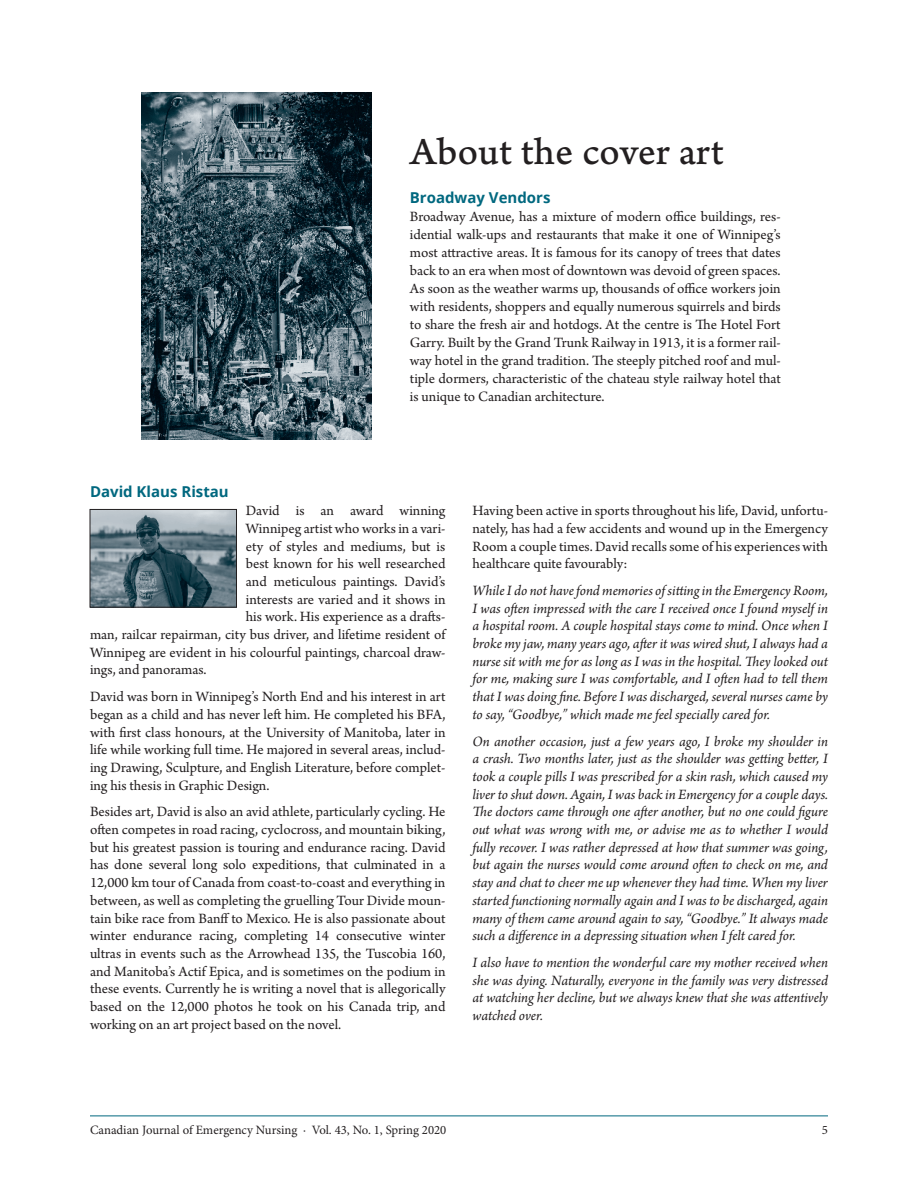
<style>
.page{position:relative;width:918px;height:1188px;background:#fff}
.page>*{position:absolute;margin:0;border:0;box-sizing:border-box;transform-origin:0 0}
.t1{font:40.5px "Arno Pro Caption";letter-spacing:-.005em;color:#231f20}
.t2{font:15px/17.7px "Arno Pro";color:#231f20;text-align:justify}
.t3{font:italic 15px/17.7px "Arno Pro";letter-spacing:-.005em;color:#231f20;text-align:justify}
.t4{font:700 15px "Open Sans";color:#00687f}
.t5{font:12.75px "Minion Pro";color:#231f20}
</style>
<div class="page">
<hr style="left:90px;top:1116px;width:738px;height:1px;background:#00687f">
<img style="left:92px;top:511px;width:143px;height:95px">
<div style="left:90px;top:509px;width:147px;height:99px;border:1px solid #231f20"></div>
<img style="left:142px;top:92px;width:230px;height:348px">
<p class="t4" style="left:90px;top:481px;width:140px">David Klaus Ristau</p>
<h1 class="t1" style="left:410px;top:128px;width:316px">About the cover art</h1>
<p class="t4" style="left:410px;top:187px;width:142px">Broadway Vendors</p>
<p class="t2" style="left:410px;top:209px;width:372px">Broadway Avenue, has a mixture of modern office buildings, res&shy;idential walk-ups and restaurants that make it one of Winnipeg’s most attractive areas. It is famous for its canopy of trees that dates back to an era when most of downtown was devoid of green spaces.<br>As soon as the weather warms up, thousands of office workers join with residents, shoppers and equally numerous squirrels and birds to share the fresh air and hotdogs. At the centre is The Hotel Fort Garry. Built by the Grand Trunk Railway in 1913, it is a former rail&shy;way hotel in the grand tradition. The steeply pitched roof and mul&shy;tiple dormers, characteristic of the chateau style railway hotel that is unique to Canadian architecture.</p>
<p class="t2" style="left:246px;top:503px;width:201px">David is an award winning</p>
<p class="t2" style="left:246px;top:520px;width:201px">Winnipeg artist who works in a vari-</p>
<p class="t2" style="left:246px;top:538px;width:201px">ety of styles and mediums, but is</p>
<p class="t2" style="left:246px;top:556px;width:201px">best known for his well researched</p>
<p class="t2" style="left:246px;top:573px;width:201px">and meticulous paintings. David’s</p>
<p class="t2" style="left:246px;top:591px;width:201px">interests are varied and it shows in</p>
<p class="t2" style="left:246px;top:609px;width:201px">his work. His experience as a drafts-</p>
<p class="t2" style="left:90px;top:627px;width:357px">man, railcar repairman, city bus driver, and lifetime resident of</p>
<p class="t2" style="left:90px;top:644px;width:357px">Winnipeg are evident in his colourful paintings, charcoal draw-</p>
<p class="t2" style="left:90px;top:662px;width:118px">ings, and panoramas.</p>
<p class="t2" style="left:90px;top:689px;width:357px">David was born in Winnipeg’s North End and his interest in art began as a child and has never left him. He completed his BFA, with first class honours, at the University of Manitoba, later in life while working full time. He majored in several areas, includ&shy;ing Drawing, Sculpture, and English Literature, before complet&shy;ing his thesis in Graphic Design.</p>
<p class="t2" style="left:90px;top:804px;width:357px">Besides art, David is also an avid athlete, particularly cycling. He often competes in road racing, cyclocross, and mountain biking, but his greatest passion is touring and endurance racing. David has done several long solo expeditions, that culminated in a 12,000 km tour of Canada from coast-to-coast and everything in between, as well as completing the gruelling Tour Divide moun&shy;tain bike race from Banff to Mexico. He is also passionate about winter endurance racing, completing 14 consecutive winter ultras in events such as the Arrowhead 135, the Tuscobia 160, and Manitoba’s Actif Epica, and is sometimes on the podium in these events. Currently he is writing a novel that is allegorically based on the 12,000 photos he took on his Canada trip, and working on an art project based on the novel.</p>
<p class="t2" style="left:472px;top:503px;width:357px">Having been active in sports throughout his life, David, unfortu&shy;nately, has had a few accidents and wound up in the Emergency Room a couple times. David recalls some of his experiences with healthcare quite favourably:</p>
<p class="t3" style="left:472px;top:582px;width:357px">While I do not have fond memories of sitting in the Emergency Room, I was often impressed with the care I received once I found myself in a hospital room. A couple hospital stays come to mind. Once when I broke my jaw, many years ago, after it was wired shut, I always had a nurse sit with me for as long as I was in the hospital. They looked out for me, making sure I was comfortable, and I often had to tell them that I was doing fine. Before I was discharged, several nurses came by to say, “Goodbye,” which made me feel specially cared for.</p>
<p class="t3" style="left:472px;top:733px;width:357px">On another occasion, just a few years ago, I broke my shoulder in a crash. Two months later, just as the shoulder was getting better, I took a couple pills I was prescribed for a skin rash, which caused my liver to shut down. Again, I was back in Emergency for a couple days.<br>The doctors came through one after another, but no one could figure out what was wrong with me, or advise me as to whether I would fully recover. I was rather depressed at how that summer was going, but again the nurses would come around often to check on me, and stay and chat to cheer me up whenever they had time. When my liver started functioning normally again and I was to be discharged, again many of them came around again to say, “Goodbye.” It always made such a difference in a depressing situation when I felt cared for.</p>
<p class="t3" style="left:472px;top:954px;width:357px">I also have to mention the wonderful care my mother received when she was dying. Naturally, everyone in the family was very distressed at watching her decline, but we always knew that she was attentively watched over.</p>
<p class="t5" style="left:90px;top:1123px;width:358px">Canadian Journal of Emergency Nursing · Vol. 43, No. 1, Spring 2020</p>
<p class="t5" style="left:822px;top:1123px;width:8px">5</p>
</div>
